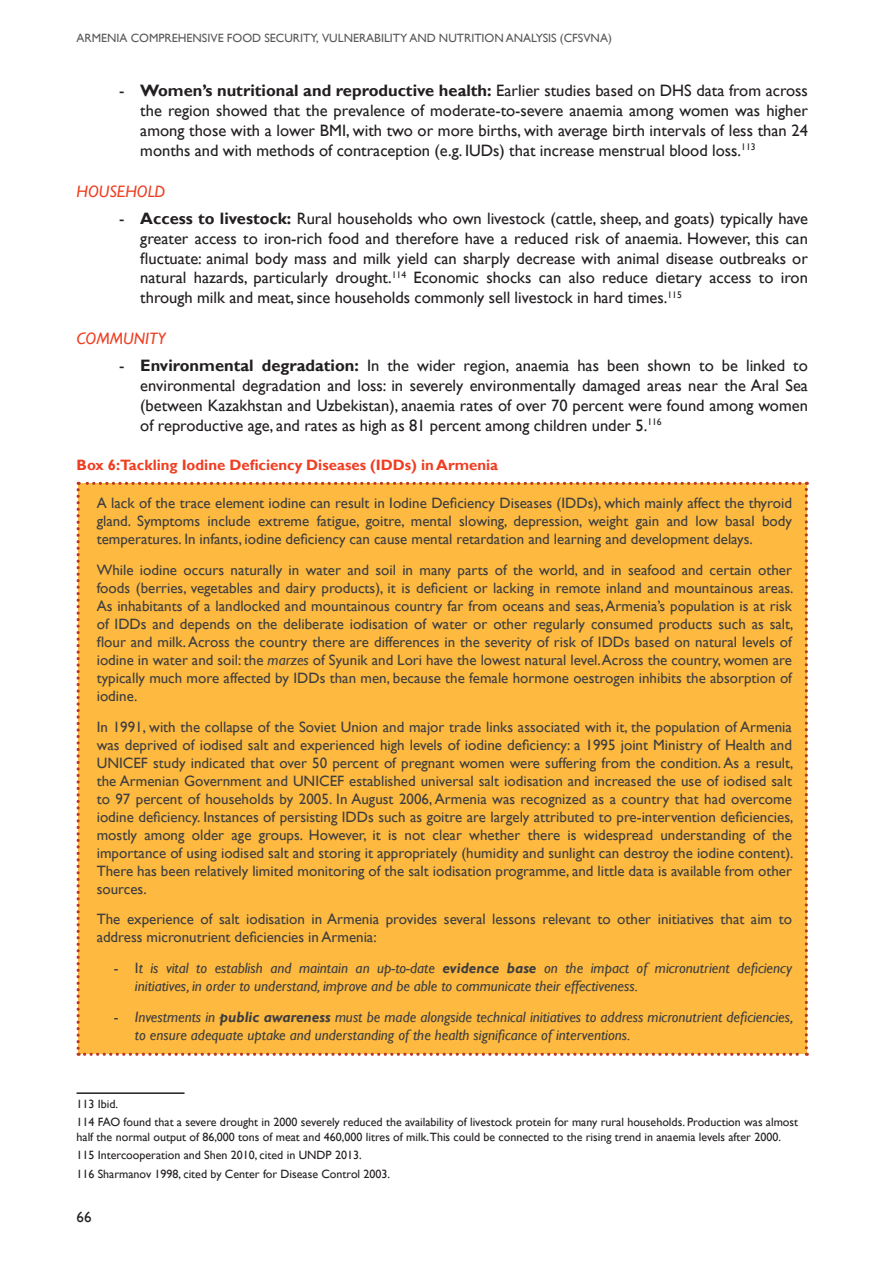
<style>
.page{position:relative;width:893px;height:1263px;background:#fff}
.page>*{position:absolute;margin:0;border:0;box-sizing:border-box;transform-origin:0 0}
.indent_text{font:16.5px/19.8px "Gill Sans";color:#231f20;text-align:justify}
.Heading_6{font:italic 16.5px "Gill Sans";color:#ef3e22}
.t1{font:15px/18px "Gill Sans";color:#3e3e3f;text-align:justify}
.t2{font:italic 15px/18px "Gill Sans";color:#3e3e3f}
.Vernagir_Box{font:700 15px "Gill Sans";color:#ef3e22}
.t3{font:15px "Gill Sans";color:#231f20}
.footnote{font:12px/14.4px "Gill Sans";color:#231f20}
.t4{font:12px "Gill Sans";color:#57585a}
.s1{font-weight:700}
.s2{font-style:italic}
.s3{font-style:normal}
</style>
<div class="page">
<div style="left:77px;top:482px;width:731px;height:574px;background:#fdb940"></div>
<hr style="left:77px;top:1092px;width:108px;height:2px;background:#231f20">
<p class="t4" style="left:77px;top:31px;width:537px">ARMENIA COMPREHENSIVE FOOD SECURITY, VULNERABILITY AND NUTRITION ANALYSIS (CFSVNA)</p>
<p class="indent_text" style="left:140px;top:81px;width:669px;text-indent:-21px">- <span class="s1">Women’s nutritional and reproductive health:</span> Earlier studies based on DHS data from across the region showed that the prevalence of moderate-to-severe anaemia among women was higher among those with a lower BMI, with two or more births, with average birth intervals of less than 24 months and with methods of contraception (e.g. IUDs) that increase menstrual blood loss.<sup>113</sup></p>
<p class="Heading_6" style="left:77px;top:181px;width:90px">HOUSEHOLD</p>
<p class="indent_text" style="left:140px;top:209px;width:669px;text-indent:-21px">- <span class="s1">Access to livestock:</span> Rural households who own livestock (cattle, sheep, and goats) typically have greater access to iron-rich food and therefore have a reduced risk of anaemia. However, this can fluctuate: animal body mass and milk yield can sharply decrease with animal disease outbreaks or natural hazards, particularly drought.<sup>114</sup> Economic shocks can also reduce dietary access to iron through milk and meat, since households commonly sell livestock in hard times.<sup>115</sup></p>
<p class="Heading_6" style="left:77px;top:329px;width:91px">COMMUNITY</p>
<p class="indent_text" style="left:140px;top:356px;width:669px;text-indent:-21px">- <span class="s1">Environmental degradation:</span> In the wider region, anaemia has been shown to be linked to environmental degradation and loss: in severely environmentally damaged areas near the Aral Sea (between Kazakhstan and Uzbekistan), anaemia rates of over 70 percent were found among women of reproductive age, and rates as high as 81 percent among children under 5.<sup>116</sup></p>
<p class="Vernagir_Box" style="left:77px;top:456px;width:423px">Box 6:Tackling Iodine Deficiency Diseases (IDDs) in Armenia</p>
<p class="t1" style="left:97px;top:494px;width:697px">A lack of the trace element iodine can result in Iodine Deficiency Diseases (IDDs), which mainly affect the thyroid gland. Symptoms include extreme fatigue, goitre, mental slowing, depression, weight gain and low basal body temperatures. In infants, iodine deficiency can cause mental retardation and learning and development delays.</p>
<p class="t1" style="left:97px;top:561px;width:698px">While iodine occurs naturally in water and soil in many parts of the world, and in seafood and certain other foods (berries, vegetables and dairy products), it is deficient or lacking in remote inland and mountainous areas.<br>As inhabitants of a landlocked and mountainous country far from oceans and seas, Armenia’s population is at risk of IDDs and depends on the deliberate iodisation of water or other regularly consumed products such as salt, flour and milk. Across the country there are differences in the severity of risk of IDDs based on natural levels of iodine in water and soil: the <span class="s2">marzes</span> of Syunik and Lori have the lowest natural level.Across the country, women are typically much more affected by IDDs than men, because the female hormone oestrogen inhibits the absorption of iodine.</p>
<p class="t1" style="left:97px;top:718px;width:698px">In 1991, with the collapse of the Soviet Union and major trade links associated with it, the population of Armenia was deprived of iodised salt and experienced high levels of iodine deficiency: a 1995 joint Ministry of Health and UNICEF study indicated that over 50 percent of pregnant women were suffering from the condition. As a result, the Armenian Government and UNICEF established universal salt iodisation and increased the use of iodised salt to 97 percent of households by 2005. In August 2006, Armenia was recognized as a country that had overcome iodine deficiency. Instances of persisting IDDs such as goitre are largely attributed to pre-intervention deficiencies, mostly among older age groups. However, it is not clear whether there is widespread understanding of the importance of using iodised salt and storing it appropriately (humidity and sunlight can destroy the iodine content).<br>There has been relatively limited monitoring of the salt iodisation programme, and little data is available from other sources.</p>
<p class="t1" style="left:97px;top:910px;width:697px">The experience of salt iodisation in Armenia provides several lessons relevant to other initiatives that aim to address micronutrient deficiencies in Armenia:</p>
<p class="t2" style="left:135px;top:959px;width:658px;text-indent:-21px"><span class="s3">- I</span>t is vital to establish and maintain an up-to-date <span class="s1">evidence base</span> on the impact of micronutrient deficiency initiatives, in order to understand, improve and be able to communicate their effectiveness.</p>
<p class="t2" style="left:135px;top:1008px;width:660px;text-indent:-21px"><span class="s3">-</span> Investments in <span class="s1">public awareness</span> must be made alongside technical initiatives to address micronutrient deficiencies, to ensure adequate uptake and understanding of the health significance of interventions.</p>
<p class="footnote" style="left:77px;top:1096px;width:43px">113 Ibid.</p>
<p class="footnote" style="left:77px;top:1115px;width:723px">114 FAO found that a severe drought in 2000 severely reduced the availability of livestock protein for many rural households. Production was almost half the normal output of 86,000 tons of meat and 460,000 litres of milk.This could be connected to the rising trend in anaemia levels after 2000.</p>
<p class="footnote" style="left:77px;top:1148px;width:287px">115 Intercooperation and Shen 2010, cited in UNDP 2013.</p>
<p class="footnote" style="left:77px;top:1167px;width:315px">116 Sharmanov 1998, cited by Center for Disease Control 2003.</p>
<p class="t3" style="left:77px;top:1208px;width:16px">66</p>
</div>
